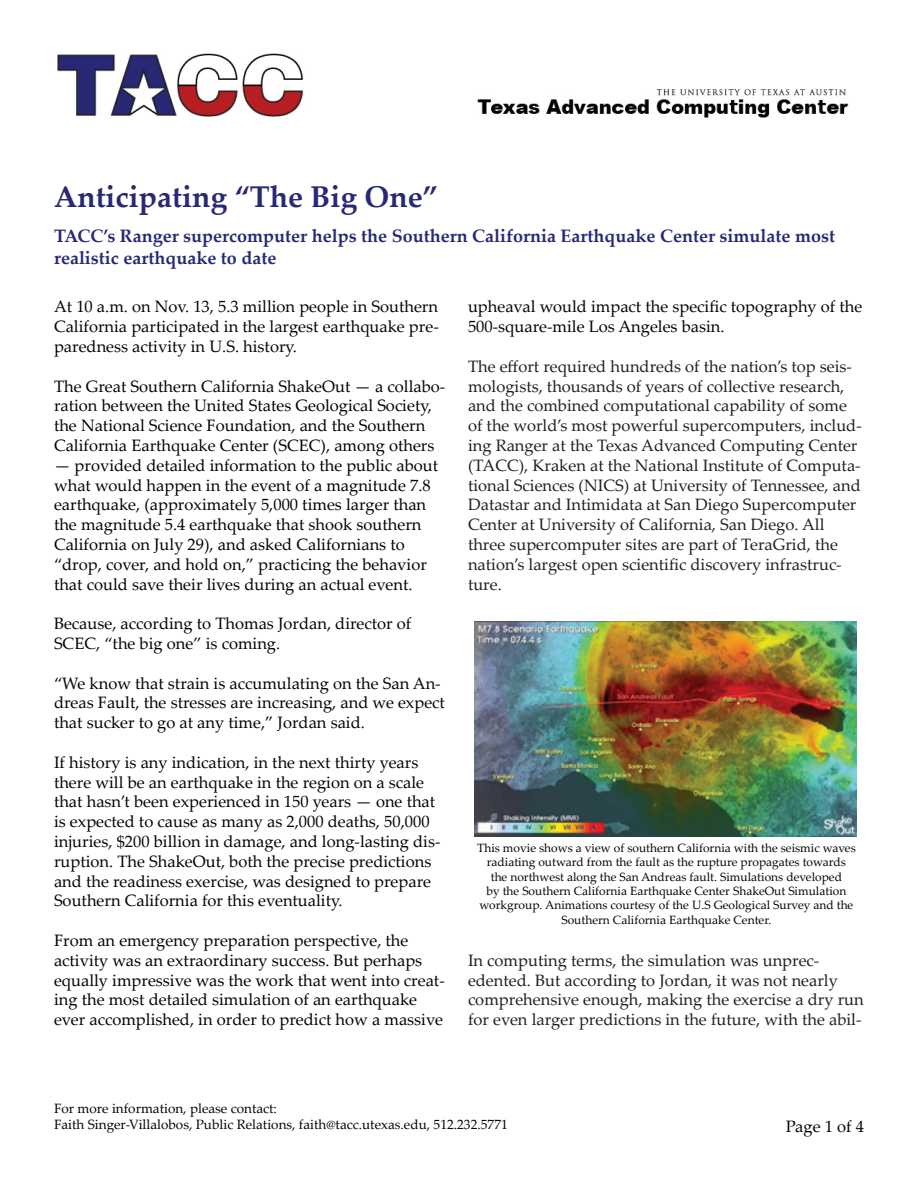
<style>
.page{position:relative;width:918px;height:1188px;background:#fff}
.page>*{position:absolute;margin:0;border:0;box-sizing:border-box;transform-origin:0 0}
.t1{font:700 30px "Palatino Linotype";color:#282975}
.t2{font:700 18px/21.6px "Palatino Linotype";color:#282976}
.t3{font:16.5px/19.8px "Palatino Linotype";color:#040503}
.t4{font:16.5px/19.8px "Palatino Linotype";color:#231f20}
.t5{font:13.5px/16.5px "Palatino Linotype";color:#040503}
.t6{font:12px/14.4px "Palatino Linotype";color:#040503;text-align:center}
</style>
<div class="page">
<img style="left:57px;top:53px;width:792px;height:65px">
<img style="left:474px;top:621px;width:382px;height:215px">
<h1 class="t1" style="left:54px;top:175px;width:385px">Anticipating “The Big One”</h1>
<p class="t2" style="left:54px;top:225px;width:783px">TACC’s Ranger supercomputer helps the Southern California Earthquake Center simulate most realistic earthquake to date</p>
<p class="t3" style="left:54px;top:296px;width:386px;text-align:justify">At 10 a.m. on Nov. 13, 5.3 million people in Southern California participated in the largest earthquake pre&shy;paredness activity in U.S. history.</p>
<p class="t3" style="left:54px;top:376px;width:393px">The Great Southern California ShakeOut — a collabo&shy;ration between the United States Geological Society, the National Science Foundation, and the Southern California Earthquake Center (SCEC), among others</p>
<p class="t3" style="left:54px;top:455px;width:386px">— provided detailed information to the public about what would happen in the event of a magnitude 7.8 earthquake, (approximately 5,000 times larger than the magnitude 5.4 earthquake that shook southern California on July 29), and asked Californians to “drop, cover, and hold on,” practicing the behavior that could save their lives during an actual event.</p>
<p class="t3" style="left:54px;top:613px;width:359px">Because, according to Thomas Jordan, director of<br>SCEC, “the big one” is coming.</p>
<p class="t3" style="left:54px;top:673px;width:393px">“We know that strain is accumulating on the San An&shy;dreas Fault, the stresses are increasing, and we expect that sucker to go at any time,” Jordan said.</p>
<p class="t3" style="left:54px;top:752px;width:388px">If history is any indication, in the next thirty years there will be an earthquake in the region on a scale that hasn’t been experienced in 150 years — one that is expected to cause as many as 2,000 deaths, 50,000 injuries, $200 billion in damage, and long-lasting dis&shy;ruption. The ShakeOut, both the precise predictions and the readiness exercise, was designed to prepare Southern California for this eventuality.</p>
<p class="t3" style="left:54px;top:930px;width:392px">From an emergency preparation perspective, the activity was an extraordinary success. But perhaps equally impressive was the work that went into creat&shy;ing the most detailed simulation of an earthquake ever accomplished, in order to predict how a massive</p>
<p class="t3" style="left:468px;top:296px;width:396px">upheaval would impact the specific topography of the<br>500-square-mile Los Angeles basin.</p>
<p class="t4" style="left:468px;top:356px;width:395px">The effort required hundreds of the nation’s top seis&shy;mologists, thousands of years of collective research, and the combined computational capability of some of the world’s most powerful supercomputers, includ&shy;ing Ranger at the Texas Advanced Computing Center (TACC), Kraken at the National Institute of Computa&shy;tional Sciences (NICS) at University of Tennessee, and Datastar and Intimidata at San Diego Supercomputer Center at University of California, San Diego. All three supercomputer sites are part of TeraGrid, the nation’s largest open scientific discovery infrastruc&shy;ture.</p>
<p class="t6" style="left:477px;top:840px;width:380px">This movie shows a view of southern California with the seismic waves radiating outward from the fault as the rupture propagates towards the northwest along the San Andreas fault. Simulations developed<br>by the Southern California Earthquake Center ShakeOut Simulation workgroup. Animations courtesy of the U.S Geological Survey and the Southern California Earthquake Center.</p>
<p class="t4" style="left:468px;top:950px;width:397px">In computing terms, the simulation was unprec&shy;edented. But according to Jordan, it was not nearly comprehensive enough, making the exercise a dry run for even larger predictions in the future, with the abil-</p>
<p class="t5" style="left:54px;top:1099px;width:455px">For more information, please contact:<br>Faith Singer-Villalobos, Public Relations, faith@tacc.utexas.edu, 512.232.5771</p>
<p class="t3" style="left:786px;top:1116px;width:80px">Page 1 of 4</p>
</div>
